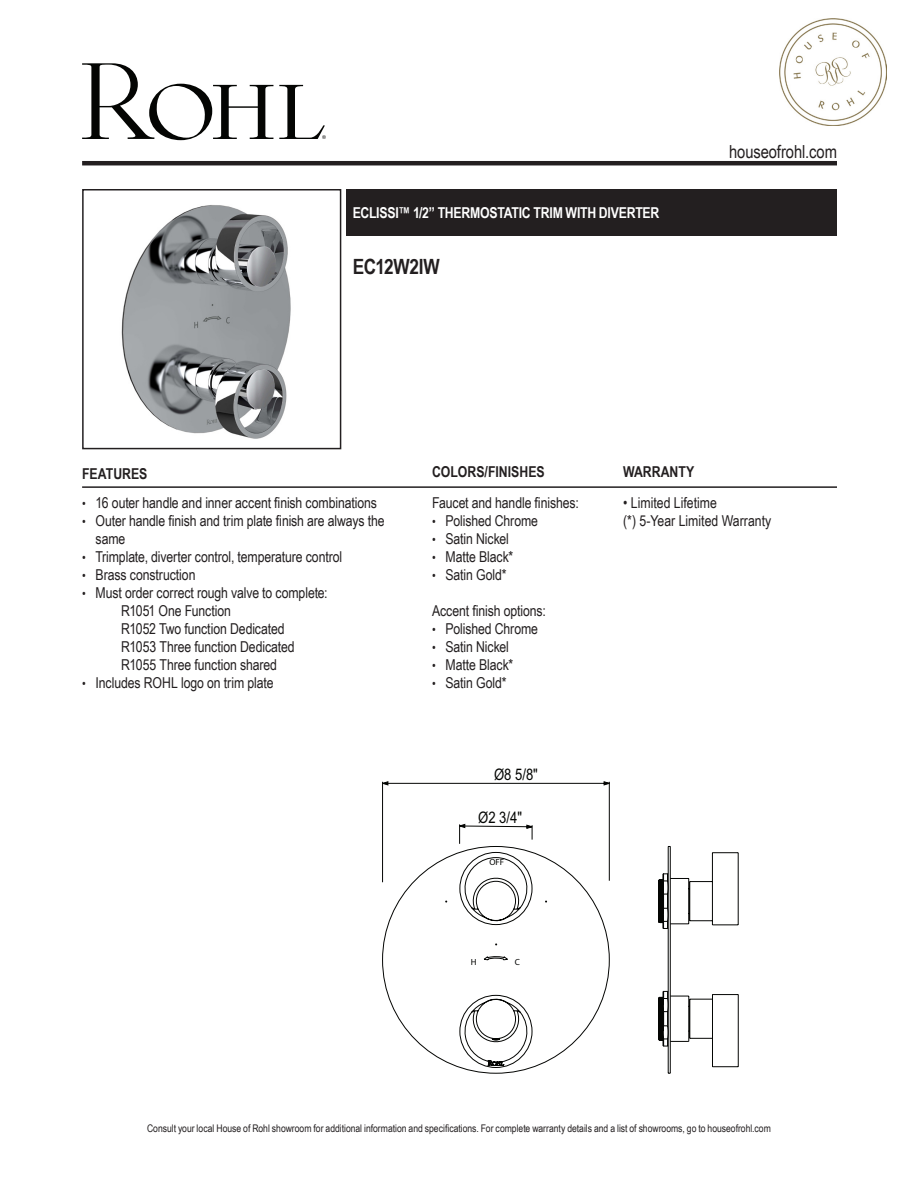
<style>
.page{position:relative;width:918px;height:1188px;background:#fff}
.page>*{position:absolute;margin:0;border:0;box-sizing:border-box;transform-origin:0 0}
.Product_Info_Nest{font:700 21px "Arial Narrow";letter-spacing:-.015em;color:#231f20}
.t1{font:18px "Arial Narrow";letter-spacing:-.005em;color:#231f20}
.t2{font:15.9px "Arial Narrow";color:#040503}
.Paragraph_Style_1{font:15px/18px "Arial Narrow";letter-spacing:-.005em;color:#231f20}
.Product_Title_Bar{font:700 15px "Arial Narrow";letter-spacing:-.015em;color:#fff}
.t3{font:700 15px "Arial Narrow";color:#231f20}
.t4{font:10.5px "Arial Narrow";color:#231f20}
.t5{font:8.85px "Ebrima";color:#040503}
.s1{font-size:12.75px}
</style>
<div class="page">
<hr style="left:82px;top:161px;width:755px;height:4px;background:#231f20">
<hr style="left:82px;top:486px;width:755px;height:2px;background:#231f20">
<div style="left:346px;top:189px;width:491px;height:46px;background:#231f20"></div>
<img style="left:121px;top:205px;width:170px;height:234px">
<div style="left:82px;top:189px;width:259px;height:260px;border:2px solid #231f20"></div>
<svg style="left:459px;top:852px;width:280px;height:216px"></svg>
<svg style="left:382px;top:844px;width:331px;height:198px"></svg>
<svg style="left:382px;top:781px;width:228px;height:63px"></svg>
<svg style="left:460px;top:995px;width:72px;height:73px"></svg>
<svg style="left:483px;top:956px;width:25px;height:5px"></svg>
<img style="left:779px;top:19px;width:107px;height:107px">
<svg style="left:82px;top:63px;width:191px;height:77px"></svg>
<svg style="left:279px;top:85px;width:47px;height:54px"></svg>
<p class="Product_Title_Bar" style="left:353px;top:201px;width:308px">ECLISSI™ 1/2” THERMOSTATIC TRIM WITH DIVERTER</p>
<p class="Product_Info_Nest" style="left:353px;top:251px;width:89px">EC12W2IW</p>
<p class="t1" style="left:729px;top:138px;width:109px">houseofrohl.com</p>
<p class="t3" style="left:82px;top:462px;width:67px">FEATURES</p>
<p class="t3" style="left:432px;top:460px;width:114px">COLORS/FINISHES</p>
<p class="t3" style="left:623px;top:460px;width:73px">WARRANTY</p>
<p class="Paragraph_Style_1" style="left:82px;top:494px;width:296px"><span class="s1">•</span> 16 outer handle and inner accent finish combinations</p>
<p class="Paragraph_Style_1" style="left:96px;top:512px;width:291px;text-indent:-14px"><span class="s1">•</span> Outer handle finish and trim plate finish are always the same</p>
<p class="Paragraph_Style_1" style="left:82px;top:548px;width:262px"><span class="s1">•</span> Trimplate, diverter control, temperature control</p>
<p class="Paragraph_Style_1" style="left:82px;top:566px;width:115px"><span class="s1">•</span> Brass construction</p>
<p class="Paragraph_Style_1" style="left:82px;top:584px;width:247px"><span class="s1">•</span> Must order correct rough valve to complete:</p>
<p class="Paragraph_Style_1" style="left:121px;top:602px;width:111px">R1051 One Function</p>
<p class="Paragraph_Style_1" style="left:121px;top:620px;width:165px">R1052 Two function Dedicated</p>
<p class="Paragraph_Style_1" style="left:121px;top:638px;width:175px">R1053 Three function Dedicated</p>
<p class="Paragraph_Style_1" style="left:121px;top:656px;width:158px">R1055 Three function shared</p>
<p class="Paragraph_Style_1" style="left:82px;top:674px;width:193px"><span class="s1">•</span> Includes ROHL logo on trim plate</p>
<p class="Paragraph_Style_1" style="left:432px;top:494px;width:148px">Faucet and handle finishes:</p>
<p class="Paragraph_Style_1" style="left:432px;top:512px;width:108px"><span class="s1">•</span> Polished Chrome</p>
<p class="Paragraph_Style_1" style="left:432px;top:530px;width:79px"><span class="s1">•</span> Satin Nickel</p>
<p class="Paragraph_Style_1" style="left:432px;top:548px;width:83px"><span class="s1">•</span> Matte Black*</p>
<p class="Paragraph_Style_1" style="left:432px;top:566px;width:76px"><span class="s1">•</span> Satin Gold*</p>
<p class="Paragraph_Style_1" style="left:432px;top:602px;width:115px">Accent finish options:</p>
<p class="Paragraph_Style_1" style="left:432px;top:620px;width:108px"><span class="s1">•</span> Polished Chrome</p>
<p class="Paragraph_Style_1" style="left:432px;top:638px;width:79px"><span class="s1">•</span> Satin Nickel</p>
<p class="Paragraph_Style_1" style="left:432px;top:656px;width:83px"><span class="s1">•</span> Matte Black*</p>
<p class="Paragraph_Style_1" style="left:432px;top:674px;width:76px"><span class="s1">•</span> Satin Gold*</p>
<p class="t2" style="left:494px;top:763px;width:45px">Ø8 5/8"</p>
<p class="t2" style="left:478px;top:806px;width:45px">Ø2 3/4"</p>
<p class="t5" style="left:489px;top:856px;width:16px">OFF</p>
<p class="t5" style="left:471px;top:957px;width:7px">H</p>
<p class="t5" style="left:515px;top:957px;width:7px">C</p>
<p class="Paragraph_Style_1" style="left:623px;top:494px;width:95px">• Limited Lifetime</p>
<p class="Paragraph_Style_1" style="left:623px;top:512px;width:150px">(*) 5-Year Limited Warranty</p>
<p class="t4" style="left:147px;top:1121px;width:625px">Consult your local House of Rohl showroom for additional information and specifications. For complete warranty details and a list of showrooms, go to houseofrohl.com</p>
</div>
